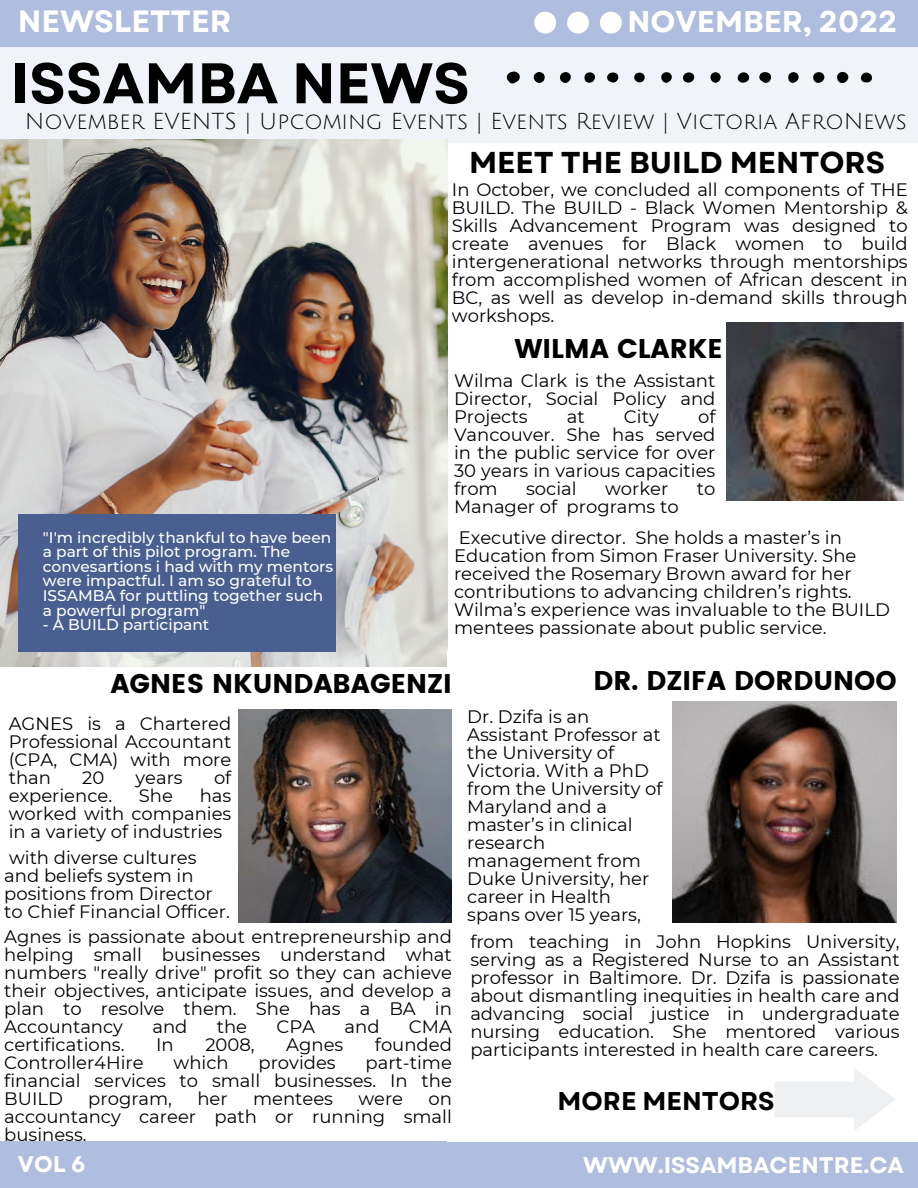
<style>
.page{position:relative;width:918px;height:1188px;background:#fff}
.page>*{position:absolute;margin:0;border:0;box-sizing:border-box;transform-origin:0 0}
.t1{font:700 57.15px "Garet";color:#000}
.t2{font:700 30.75px "Garet";color:#fff}
.t3{font:700 30.15px "Garet";color:#000}
.t4{font:700 30px "Garet";color:#fff}
.t5{font:27px "Poppins";color:#000}
.t6{font:700 25.65px "Garet";color:#000}
.t7{font:22.5px "Julius Sans One";color:#000}
.t8{font:700 22.5px "Garet";color:#fff}
.t9{font:18px/18px "Montserrat";color:#000;text-align:justify}
.t10{font:500 15.45px/14.7px "Montserrat";color:#fff}
</style>
<div class="page">
<div style="left:0;top:46px;width:918px;height:97px;background:#f0f3f9"></div>
<div style="left:0;top:0;width:918px;height:46px;background:#afbedf"></div>
<div style="left:0;top:1142px;width:918px;height:46px;background:#afbedf"></div>
<svg style="left:534px;top:12px;width:88px;height:21px"></svg>
<svg style="left:506px;top:72px;width:14px;height:12px"></svg>
<svg style="left:759px;top:72px;width:13px;height:11px"></svg>
<div style="left:837px;top:72px;width:11px;height:11px;background:#000;border-radius:50%"></div>
<div style="left:813px;top:72px;width:11px;height:11px;background:#000;border-radius:50%"></div>
<div style="left:534px;top:72px;width:11px;height:11px;background:#000;border-radius:50%"></div>
<svg style="left:737px;top:72px;width:12px;height:11px"></svg>
<div style="left:560px;top:72px;width:11px;height:11px;background:#000;border-radius:50%"></div>
<div style="left:683px;top:72px;width:11px;height:11px;background:#000;border-radius:50%"></div>
<svg style="left:607px;top:72px;width:12px;height:11px"></svg>
<div style="left:788px;top:72px;width:11px;height:11px;background:#000;border-radius:5px"></div>
<svg style="left:861px;top:73px;width:11px;height:10px"></svg>
<div style="left:661px;top:72px;width:11px;height:11px;background:#000;border-radius:50%"></div>
<div style="left:584px;top:72px;width:11px;height:11px;background:#000;border-radius:5px"></div>
<svg style="left:710px;top:72px;width:11px;height:11px"></svg>
<div style="left:634px;top:73px;width:11px;height:9px;background:#000;border-radius:50%"></div>
<img style="left:0;top:139px;width:448px;height:528px">
<div style="left:18px;top:514px;width:318px;height:137px;background:#495f8f"></div>
<img style="left:673px;top:702px;width:224px;height:220px">
<img style="left:726px;top:322px;width:178px;height:178px">
<img style="left:239px;top:709px;width:212px;height:213px">
<svg style="left:775px;top:1069px;width:121px;height:61px"></svg>
<p class="t2" style="left:18px;top:-1px;width:215px">NEWSLETTER</p>
<h5 class="t1" style="left:11px;top:42px;width:461px">ISSAMBA NEWS</h5>
<p class="t4" style="left:628px;top:0;width:272px">NOVEMBER, 2022</p>
<p class="t7" style="left:25px;top:110px;width:883px">November EVENTS | Upcoming Events | Events Review | Victoria AfroNews</p>
<h2 class="t3" style="left:469px;top:140px;width:417px">MEET THE BUILD MENTORS</h2>
<p class="t9" style="left:452px;top:181px;width:457px">In October, we concluded all components of THE BUILD. The BUILD - Black Women Mentorship &amp; Skills Advancement Program was designed to create avenues for Black women to build intergenerational networks through mentorships from accomplished women of African descent in BC, as well as develop in-demand skills through workshops.</p>
<h6 class="t5" style="left:514px;top:333px;width:210px">WILMA CLARKE</h6>
<p class="t10" style="left:43px;top:530px;width:292px">"I'm incredibly thankful to have been a part of this pilot program. The convesartions i had with my mentors were impactful. I am so grateful to<br>ISSAMBA for puttling together such a powerful program"</p>
<h1 class="t10" style="left:43px;top:617px;width:168px">- A BUILD participant</h1>
<h3 class="t9" style="left:454px;top:372px;width:263px">Wilma Clark is the Assistant Director, Social Policy and Projects</h3>
<h3 class="t9" style="left:454px;top:408px;width:263px;text-indent:244px">of Vancouver. She has served in the public service for over 30 years in various capacities from</h3>
<h3 class="t9" style="left:567px;top:408px;width:19px">at</h3>
<h3 class="t9" style="left:624px;top:408px;width:36px">City</h3>
<h3 class="t9" style="left:526px;top:480px;width:52px">social</h3>
<h3 class="t9" style="left:605px;top:480px;width:65px">worker</h3>
<h3 class="t9" style="left:697px;top:480px;width:20px">to</h3>
<h3 class="t9" style="left:454px;top:498px;width:226px">Manager of programs to</h3>
<h6 class="t9" style="left:454px;top:528px;width:437px;text-align:left">Executive director. She holds a master’s in Education from Simon Fraser University. She received the Rosemary Brown award for her contributions to advancing children’s rights.<br>Wilma’s experience was invaluable to the BUILD mentees passionate about public service.</h6>
<h3 class="t5" style="left:110px;top:668px;width:343px">AGNES NKUNDABAGENZI</h3>
<h6 class="t5" style="left:594px;top:664px;width:305px">DR. DZIFA DORDUNOO</h6>
<h6 class="t9" style="left:9px;top:715px;width:224px">AGNES is a Chartered Professional Accountant (CPA, CMA) with more than</h6>
<h6 class="t9" style="left:82px;top:769px;width:24px">20</h6>
<h6 class="t9" style="left:136px;top:769px;width:49px">years</h6>
<h6 class="t9" style="left:214px;top:769px;width:19px">of</h6>
<h6 class="t9" style="left:9px;top:787px;width:105px">experience.</h6>
<h6 class="t9" style="left:139px;top:787px;width:36px">She</h6>
<h6 class="t9" style="left:9px;top:787px;width:224px;text-indent:191px">has worked with companies in a variety of industries</h6>
<p class="t9" style="left:4px;top:849px;width:227px;text-align:left">with diverse cultures and beliefs system in positions from Director to Chief Financial Officer.</p>
<p class="t9" style="left:4px;top:927px;width:449px">Agnes is passionate about entrepreneurship and helping small businesses understand what numbers "really drive" profit so they can achieve their objectives, anticipate issues, and develop a plan to resolve them. She has a BA in Accountancy</p>
<p class="t9" style="left:152px;top:1017px;width:37px">and</p>
<p class="t9" style="left:217px;top:1017px;width:32px">the</p>
<p class="t9" style="left:276px;top:1017px;width:40px">CPA</p>
<p class="t9" style="left:345px;top:1017px;width:37px">and</p>
<p class="t9" style="left:409px;top:1017px;width:45px">CMA</p>
<p class="t9" style="left:4px;top:1035px;width:122px">certifications.</p>
<p class="t9" style="left:156px;top:1035px;width:19px">In</p>
<p class="t9" style="left:205px;top:1035px;width:51px">2008,</p>
<p class="t9" style="left:286px;top:1035px;width:59px">Agnes</p>
<p class="t9" style="left:375px;top:1035px;width:78px">founded</p>
<p class="t9" style="left:4px;top:1053px;width:141px">Controller4Hire</p>
<p class="t9" style="left:174px;top:1053px;width:57px">which</p>
<p class="t9" style="left:259px;top:1053px;width:79px">provides</p>
<p class="t9" style="left:4px;top:1053px;width:449px;text-indent:361px">part-time financial services to small businesses. In the BUILD</p>
<p class="t9" style="left:88px;top:1089px;width:85px">program,</p>
<p class="t9" style="left:197px;top:1089px;width:32px">her</p>
<p class="t9" style="left:253px;top:1089px;width:82px">mentees</p>
<p class="t9" style="left:358px;top:1089px;width:46px">were</p>
<p class="t9" style="left:4px;top:1089px;width:449px;text-indent:424px">on accountancy career path or running small business.</p>
<p class="t8" style="left:18px;top:1148px;width:69px">VOL 6</p>
<h3 class="t9" style="left:467px;top:708px;width:197px;text-align:left">Dr. Dzifa is an<br>Assistant Professor at the University of<br>Victoria. With a PhD from the University of<br>Maryland and a master’s in clinical research management from<br>Duke University, her career in Health spans over 15 years,</h3>
<h3 class="t9" style="left:470px;top:933px;width:431px">from teaching in John Hopkins University, serving as a Registered Nurse to an Assistant professor in Baltimore. Dr. Dzifa is passionate about dismantling inequities in health care and advancing social justice in undergraduate nursing education. She mentored various participants interested in health care careers.</h3>
<h6 class="t6" style="left:558px;top:1083px;width:219px">MORE MENTORS</h6>
<h6 class="t8" style="left:583px;top:1149px;width:322px">WWW.ISSAMBACENTRE.CA</h6>
</div>
